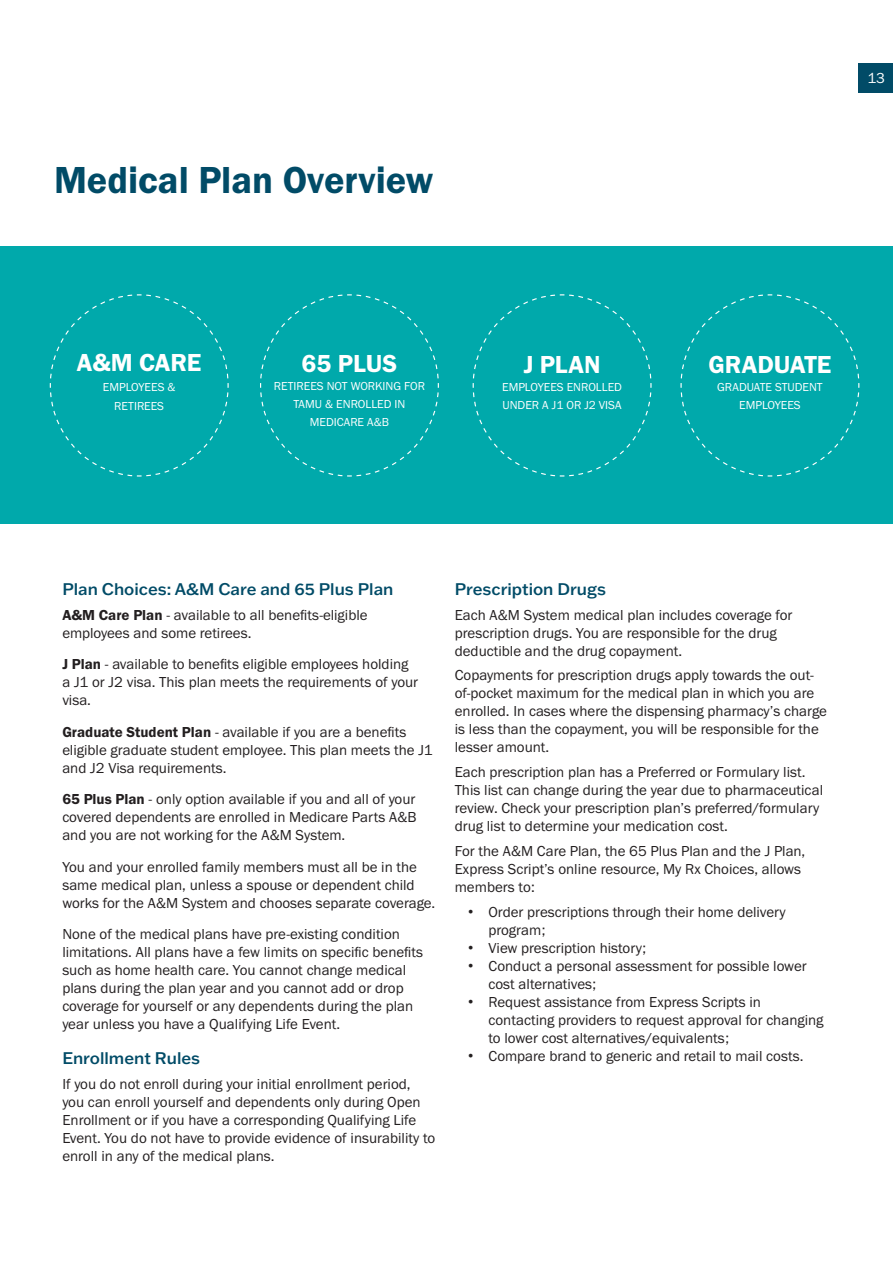
<style>
.page{position:relative;width:893px;height:1263px;background:#fff}
.page>*{position:absolute;margin:0;border:0;box-sizing:border-box;transform-origin:0 0}
.t1{font:39px "Franklin Gothic URW Dem";color:#014b67}
._8{font:25.5px "Franklin Gothic URW Dem";color:#fff}
.BoxHeading{font:500 16.5px "Franklin Gothic ATF";color:#014b67}
.Body_Text{font:15px/18px "Franklin Gothic URW Boo";color:#231f20}
.t2{font:15px "Franklin Gothic URW Boo";color:#fff}
._8-2{font:12px/18px "Franklin Gothic URW Boo";color:#fff;text-align:center}
.s1{font-family:"Franklin Gothic URW Dem"}
.s2{font-family:"Arial"}
</style>
<div class="page">
<div style="left:1px;top:246px;width:892px;height:278px;background:#00a9ab"></div>
<div style="left:859px;top:64px;width:34px;height:29px;background:#014b67"></div>
<svg style="left:49px;top:294px;width:180px;height:183px"></svg>
<svg style="left:260px;top:294px;width:179px;height:183px"></svg>
<svg style="left:472px;top:294px;width:180px;height:183px"></svg>
<svg style="left:680px;top:294px;width:180px;height:183px"></svg>
<p class="t1" style="left:54px;top:156px;width:381px">Medical Plan Overview</p>
<p class="t2" style="left:867px;top:69px;width:19px">13</p>
<p class="_8" style="left:77px;top:347px;width:126px">A&amp;M CARE</p>
<p class="_8-2" style="left:103px;top:377px;width:74px">EMPLOYEES &amp;</p>
<p class="_8-2" style="left:114px;top:397px;width:51px">RETIREES</p>
<p class="_8" style="left:302px;top:348px;width:97px">65 PLUS</p>
<p class="_8-2" style="left:274px;top:377px;width:153px">RETIREES NOT WORKING FOR<br>TAMU &amp; ENROLLED IN</p>
<p class="_8-2" style="left:310px;top:413px;width:81px">MEDICARE A&amp;B</p>
<p class="_8" style="left:524px;top:349px;width:78px">J PLAN</p>
<p class="_8-2" style="left:502px;top:378px;width:121px;text-align:left">EMPLOYEES ENROLLED<br>UNDER A J1 OR J2 VISA</p>
<p class="_8" style="left:708px;top:348px;width:125px">GRADUATE</p>
<p class="_8-2" style="left:717px;top:377px;width:107px">GRADUATE STUDENT</p>
<p class="_8-2" style="left:739px;top:395px;width:63px">EMPLOYEES</p>
<p class="BoxHeading" style="left:62px;top:578px;width:333px">Plan Choices: A&amp;M Care and 65 Plus Plan</p>
<p class="Body_Text" style="left:62px;top:605px;width:307px"><span class="s1">A&amp;M Care Plan</span> - available to all benefits-eligible employees and some retirees.</p>
<p class="Body_Text" style="left:62px;top:655px;width:357px"><span class="s1">J Plan</span> - available to benefits eligible employees holding a J1 or J2 visa. This plan meets the requirements of your visa.</p>
<p class="Body_Text" style="left:62px;top:722px;width:372px"><span class="s1">Graduate Student Plan</span> - available if you are a benefits eligible graduate student employee. This plan meets the J1 and J2 Visa requirements.</p>
<p class="Body_Text" style="left:62px;top:790px;width:356px;text-align:justify"><span class="s1">65 Plus Plan</span> - only option available if you and all of your covered dependents are enrolled in Medicare Parts A&amp;B and you are not working for the A&amp;M System.</p>
<p class="Body_Text" style="left:62px;top:857px;width:374px">You and your enrolled family members must all be in the same medical plan, unless a spouse or dependent child works for the A&amp;M System and chooses separate coverage.</p>
<p class="Body_Text" style="left:62px;top:925px;width:362px">None of the medical plans have pre-existing condition limitations. All plans have a few limits on specific benefits such as home health care. You cannot change medical plans during the plan year and you cannot add or drop coverage for yourself or any dependents during the plan year unless you have a Qualifying Life Event.</p>
<p class="BoxHeading" style="left:62px;top:1047px;width:139px">Enrollment Rules</p>
<p class="Body_Text" style="left:62px;top:1074px;width:375px">If you do not enroll during your initial enrollment period, you can enroll yourself and dependents only during Open Enrollment or if you have a corresponding Qualifying Life Event. You do not have to provide evidence of insurability to enroll in any of the medical plans.</p>
<p class="BoxHeading" style="left:455px;top:578px;width:153px">Prescription Drugs</p>
<p class="Body_Text" style="left:455px;top:605px;width:339px">Each A&amp;M System medical plan includes coverage for prescription drugs. You are responsible for the drug deductible and the drug copayment.</p>
<p class="Body_Text" style="left:455px;top:666px;width:374px">Copayments for prescription drugs apply towards the out&shy;of-pocket maximum for the medical plan in which you are enrolled. In cases where the dispensing pharmacy’s charge is less than the copayment, you will be responsible for the lesser amount.</p>
<p class="Body_Text" style="left:455px;top:763px;width:370px">Each prescription plan has a Preferred or Formulary list.<br>This list can change during the year due to pharmaceutical review. Check your prescription plan’s preferred/formulary drug list to determine your medication cost.</p>
<p class="Body_Text" style="left:455px;top:842px;width:352px">For the A&amp;M Care Plan, the 65 Plus Plan and the J Plan,<br>Express Script’s online resource, My Rx Choices, allows members to:</p>
<p class="Body_Text" style="left:488px;top:902px;width:299px;text-indent:-20px"><span class="s2">•</span> Order prescriptions through their home delivery program;</p>
<p class="Body_Text" style="left:468px;top:938px;width:179px"><span class="s2">•</span> View prescription history;</p>
<p class="Body_Text" style="left:488px;top:956px;width:320px;text-indent:-20px"><span class="s2">•</span> Conduct a personal assessment for possible lower cost alternatives;</p>
<p class="Body_Text" style="left:488px;top:992px;width:336px;text-indent:-20px"><span class="s2">•</span> Request assistance from Express Scripts in contacting providers to request approval for changing to lower cost alternatives/equivalents;</p>
<p class="Body_Text" style="left:468px;top:1046px;width:337px"><span class="s2">•</span> Compare brand to generic and retail to mail costs.</p>
</div>
